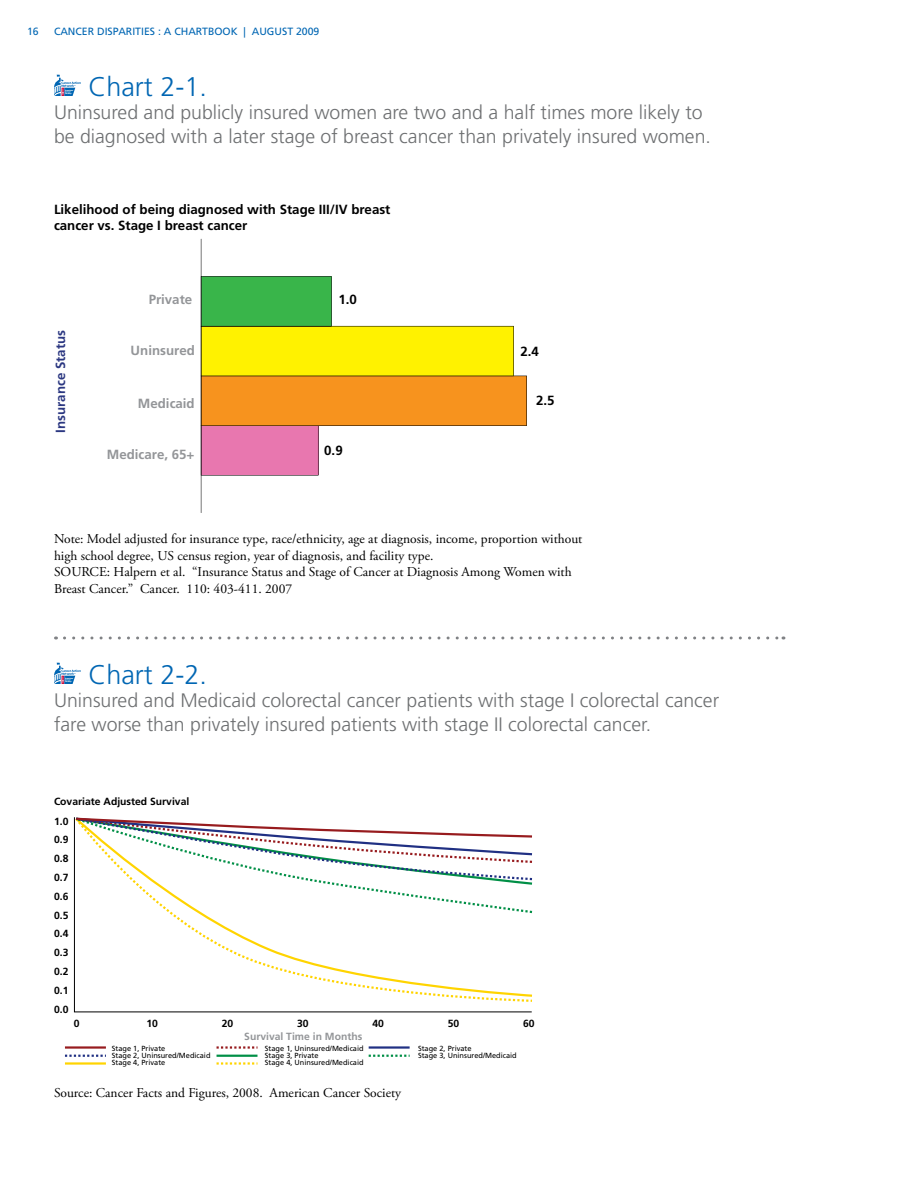
<style>
.page{position:relative;width:918px;height:1188px;background:#fff}
.page>*{position:absolute;margin:0;border:0;box-sizing:border-box;transform-origin:0 0}
.t1{font:300 27px "Frutiger";color:#0066b3}
.t2{font:300 19.5px/23.4px "Frutiger";color:#6d6f71}
.t3{font:13.5px/16.5px "Adobe Garamond Pro";color:#000}
.t4{font:700 13.35px "Frutiger";color:#000}
.t5{font:700 13.35px "Frutiger";color:#939598}
.t6{font:700 13.35px "Frutiger";color:#2b3781}
.t7{font:10.5px "Frutiger";color:#0066b3}
.t8{font:700 10.35px/18.8px "Frutiger";color:#000;text-align:justify}
.t9{font:700 10.35px "Frutiger";color:#939598}
.t10{font:7.35px/6.9px "Frutiger";color:#000}
</style>
<div class="page">
<svg style="left:54px;top:74px;width:27px;height:22px"></svg>
<svg style="left:201px;top:239px;width:326px;height:274px"></svg>
<svg style="left:64px;top:636px;width:720px;height:3px"></svg>
<svg style="left:54px;top:662px;width:27px;height:22px"></svg>
<hr style="left:65px;top:1046px;width:41px;height:3px;background:#971b1e">
<svg style="left:65px;top:1055px;width:41px;height:2px"></svg>
<hr style="left:65px;top:1062px;width:41px;height:3px;background:#ffd400">
<svg style="left:217px;top:1046px;width:40px;height:3px"></svg>
<hr style="left:217px;top:1055px;width:40px;height:2px;background:#008f46">
<svg style="left:217px;top:1062px;width:40px;height:3px"></svg>
<hr style="left:369px;top:1046px;width:41px;height:3px;background:#203083">
<svg style="left:369px;top:1055px;width:41px;height:2px"></svg>
<svg style="left:74px;top:817px;width:458px;height:196px"></svg>
<p class="t7" style="left:27px;top:25px;width:13px">16</p>
<p class="t7" style="left:54px;top:25px;width:142px">CANCER DISPARITIES : A Chart</p>
<p class="t7" style="left:208px;top:25px;width:113px">Book | AUGUST 2009</p>
<h1 class="t1" style="left:88px;top:71px;width:120px">Chart 2-1.</h1>
<h2 class="t2" style="left:54px;top:101px;width:658px">Uninsured and publicly insured women are two and a half times more likely to be diagnosed with a later stage of breast cancer than privately insured women.</h2>
<p class="t4" style="left:54px;top:201px;width:338px">Likelihood of being diagnosed with Stage III/IV breast</p>
<p class="t4" style="left:54px;top:217px;width:195px">cancer vs. Stage I breast cancer</p>
<p class="t6" style="left:53px;top:433px;width:104px;rotate:-90deg">Insurance Status</p>
<p class="t5" style="left:149px;top:292px;width:45px">Private</p>
<p class="t4" style="left:339px;top:292px;width:20px">1.0</p>
<p class="t5" style="left:131px;top:343px;width:66px">Uninsured</p>
<p class="t5" style="left:138px;top:396px;width:58px">Medicaid</p>
<p class="t5" style="left:107px;top:446px;width:89px">Medicare, 65+</p>
<p class="t4" style="left:324px;top:443px;width:20px">0.9</p>
<p class="t4" style="left:520px;top:343px;width:20px">2.4</p>
<p class="t4" style="left:536px;top:393px;width:20px">2.5</p>
<p class="t3" style="left:54px;top:531px;width:530px">Note: Model adjusted for insurance type, race/ethnicity, age at diagnosis, income, proportion without high school degree, US census region, year of diagnosis, and facility type.<br>SOURCE: Halpern et al. “Insurance Status and Stage of Cancer at Diagnosis Among Women with Breast Cancer.” Cancer. 110: 403-411. 2007</p>
<h1 class="t1" style="left:88px;top:659px;width:120px">Chart 2-2.</h1>
<h2 class="t2" style="left:54px;top:689px;width:667px">Uninsured and Medicaid colorectal cancer patients with stage I colorectal cancer fare worse than privately insured patients with stage II colorectal cancer.</h2>
<p class="t8" style="left:54px;top:792px;width:137px">Covariate Adjusted Survival</p>
<p class="t8" style="left:54px;top:812px;width:16px">1.0</p>
<p class="t8" style="left:54px;top:830px;width:16px">0.9<br>0.8<br>0.7<br>0.6<br>0.5<br>0.4<br>0.3<br>0.2<br>0.1<br>0.0</p>
<p class="t8" style="left:74px;top:1014px;width:7px">0</p>
<p class="t8" style="left:146px;top:1014px;width:13px">10</p>
<p class="t10" style="left:112px;top:1045px;width:100px">Stage 1, Private<br>Stage 2, Uninsured/Medicaid<br>Stage 4, Private</p>
<p class="t10" style="left:265px;top:1045px;width:100px">Stage 1, Uninsured/Medicaid<br>Stage 3, Private</p>
<p class="t10" style="left:418px;top:1045px;width:100px">Stage 2, Private<br>Stage 3, Uninsured/Medicaid</p>
<p class="t8" style="left:222px;top:1014px;width:13px">20</p>
<p class="t8" style="left:297px;top:1014px;width:13px">30</p>
<p class="t8" style="left:372px;top:1014px;width:13px">40</p>
<p class="t8" style="left:448px;top:1014px;width:13px">50</p>
<p class="t8" style="left:523px;top:1014px;width:13px">60</p>
<p class="t9" style="left:244px;top:1030px;width:120px">Survival Time in Months</p>
<p class="t10" style="left:265px;top:1059px;width:100px">Stage 4, Uninsured/Medicaid</p>
<p class="t3" style="left:54px;top:1084px;width:349px">Source: Cancer Facts and Figures, 2008. American Cancer Society</p>
</div>
